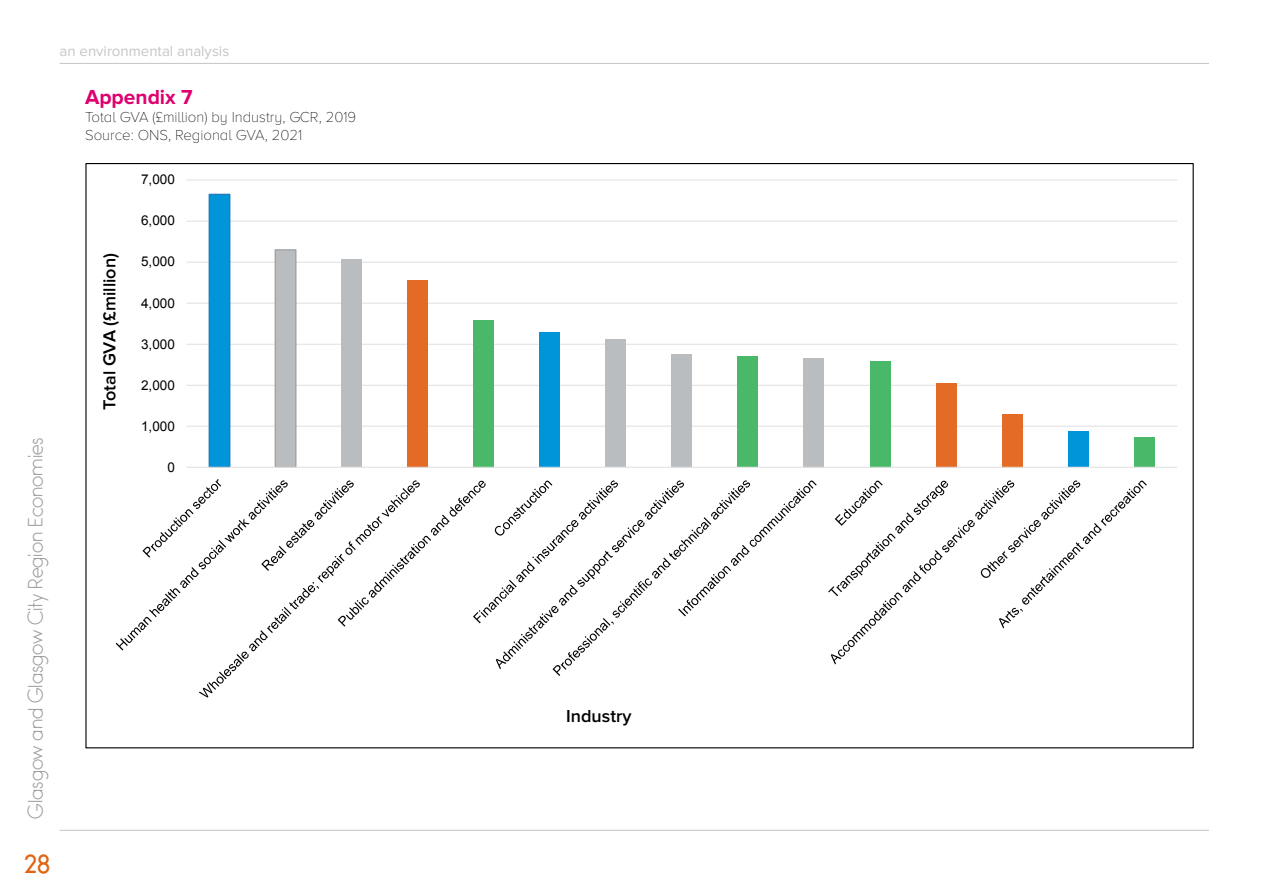
<style>
.page{position:relative;width:1263px;height:893px;background:#fff}
.page>*{position:absolute;margin:0;border:0;box-sizing:border-box;transform-origin:0 0}
.t1{font:22.5px "Bambino";color:#e06310}
.t2{font:700 21px "Proxima Nova";color:#de006e}
.t3{font:300 18px "Bambino";color:#9d9d9c}
.t4{font:600 18px "Proxima Nova";color:#000}
.t5{font:100 15px "Proxima Nova A";color:#000}
.t6{font:15px "Proxima Nova";color:#c6c6c6}
.t7{font:13.5px "Arial";color:#000}
</style>
<div class="page">
<hr style="left:60px;top:63px;width:1149px;height:1px;background:#c6c6c6">
<hr style="left:60px;top:830px;width:1149px;height:1px;background:#c6c6c6">
<hr style="left:186px;top:180px;width:991px;height:1px;background:#e3e3e3">
<hr style="left:186px;top:221px;width:991px;height:1px;background:#e3e3e3">
<hr style="left:186px;top:262px;width:991px;height:1px;background:#e3e3e3">
<hr style="left:186px;top:303px;width:991px;height:1px;background:#e3e3e3">
<hr style="left:186px;top:344px;width:991px;height:1px;background:#e3e3e3">
<hr style="left:186px;top:385px;width:991px;height:1px;background:#e3e3e3">
<hr style="left:186px;top:426px;width:991px;height:1px;background:#e3e3e3">
<div style="left:209px;top:194px;width:21px;height:273px;background:#0094d9"></div>
<div style="left:209px;top:194px;width:21px;height:274px;border:1px solid #2e75b5"></div>
<div style="left:275px;top:250px;width:21px;height:217px;background:#babdbf"></div>
<div style="left:275px;top:249px;width:21px;height:219px;border:1px solid #9a9a9a"></div>
<div style="left:341px;top:260px;width:21px;height:207px;background:#babdbf"></div>
<div style="left:407px;top:280px;width:21px;height:187px;background:#e36b26"></div>
<div style="left:473px;top:320px;width:21px;height:147px;background:#4ab869"></div>
<div style="left:539px;top:332px;width:21px;height:135px;background:#0094d9"></div>
<div style="left:605px;top:340px;width:21px;height:127px;background:#babdbf"></div>
<div style="left:671px;top:354px;width:21px;height:113px;background:#babdbf"></div>
<div style="left:737px;top:357px;width:21px;height:110px;background:#4ab869"></div>
<div style="left:804px;top:358px;width:20px;height:109px;background:#babdbf"></div>
<div style="left:870px;top:361px;width:20px;height:106px;background:#4ab869"></div>
<div style="left:936px;top:383px;width:20px;height:84px;background:#e36b26"></div>
<div style="left:1002px;top:414px;width:20px;height:53px;background:#e36b26"></div>
<div style="left:1068px;top:431px;width:20px;height:36px;background:#0094d9"></div>
<div style="left:1134px;top:438px;width:20px;height:29px;background:#4ab869"></div>
<hr style="left:186px;top:467px;width:991px;height:1px;background:#e3e3e3">
<svg style="left:116px;top:479px;width:701px;height:199px"></svg>
<svg style="left:828px;top:480px;width:319px;height:184px"></svg>
<p class="t6" style="left:60px;top:43px;width:171px">an environmental analysis</p>
<p class="t2" style="left:85px;top:85px;width:109px">Appendix 7</p>
<p class="t5" style="left:85px;top:109px;width:273px">Total GVA (£million) by Industry, GCR, 2019</p>
<p class="t5" style="left:85px;top:127px;width:219px">Source: ONS, Regional GVA, 2021</p>
<p class="t3" style="left:26px;top:819px;width:383px;rotate:-90deg">Glasgow and Glasgow City Region Economies</p>
<p class="t1" style="left:24px;top:852px;width:28px">28</p>
<p class="t4" style="left:99px;top:409px;width:158px;rotate:-90deg">Total GVA (£million)</p>
<p class="t7" style="left:141px;top:171px;width:35px">7,000</p>
<p class="t7" style="left:141px;top:212px;width:35px">6,000</p>
<p class="t7" style="left:141px;top:253px;width:35px">5,000</p>
<p class="t7" style="left:141px;top:294px;width:35px">4,000</p>
<p class="t7" style="left:141px;top:335px;width:35px">3,000</p>
<p class="t7" style="left:141px;top:376px;width:35px">2,000</p>
<p class="t7" style="left:141px;top:417px;width:35px">1,000</p>
<p class="t7" style="left:167px;top:458px;width:9px">0</p>
<p class="t4" style="left:566px;top:705px;width:67px">Industry</p>
</div>
